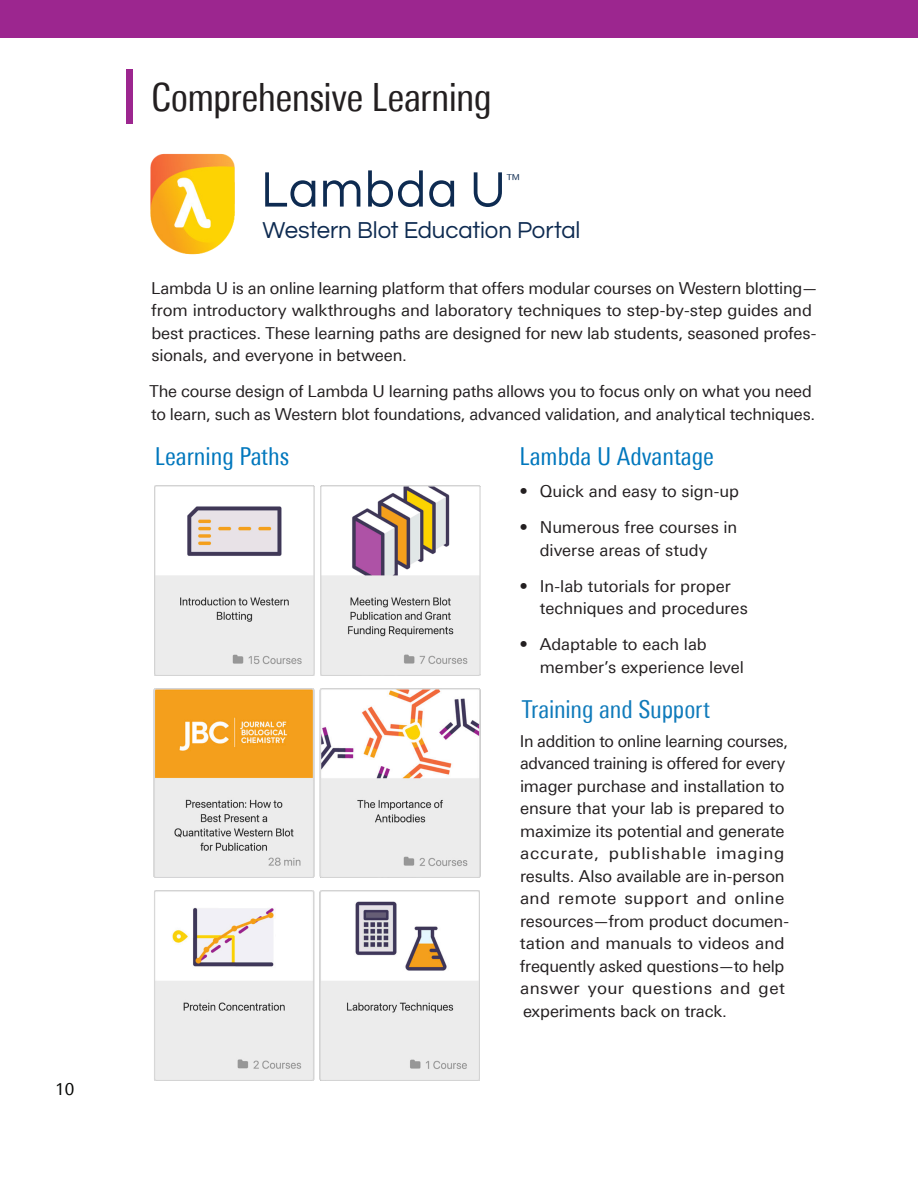
<style>
.page{position:relative;width:918px;height:1188px;background:#fff}
.page>*{position:absolute;margin:0;border:0;box-sizing:border-box;transform-origin:0 0}
.Body{font:51.75px "Questrial";letter-spacing:.03em;color:#0e2b51}
.t1{font:condensed 39px "Univers Next Pro";letter-spacing:-.02em;color:#231f20}
.Body-2{font:condensed 24.75px "Univers Next Pro";color:#0077bd}
.t2{font:condensed 24.75px "Univers Next Pro";letter-spacing:-.005em;color:#107bbb}
.Body-3{font:24px "Questrial";letter-spacing:-.005em;color:#0e2b51}
.Body-4{font:16.5px/22.5px "Univers Next Pro";letter-spacing:-.01em;color:#231f20}
.t3{font:16.5px "Univers Next Pro";color:#040503}
.Body-5{font:300 16.5px "Univers Next Pro";color:#0e2b51}
</style>
<div class="page">
<img style="left:150px;top:153px;width:85px;height:102px">
<img style="left:155px;top:485px;width:326px;height:190px">
<img style="left:153px;top:688px;width:328px;height:190px">
<img style="left:154px;top:890px;width:326px;height:190px">
<div style="left:126px;top:69px;width:7px;height:55px;background:#9c268f"></div>
<div style="left:0;top:0;width:918px;height:37px;background:#9c268f"></div>
<p class="t3" style="left:55px;top:1080px;width:21px">10</p>
<h1 class="t1" style="left:151px;top:75px;width:342px">Comprehensive Learning</h1>
<p class="Body" style="left:261px;top:164px;width:246px">Lambda U</p>
<p class="Body-3" style="left:263px;top:218px;width:319px">Western Blot Education Portal</p>
<p class="Body-5" style="left:506px;top:170px;width:17px">™</p>
<p class="Body-4" style="left:151px;top:276px;width:668px">Lambda U is an online learning platform that offers modular courses on Western blotting— from introductory walkthroughs and laboratory techniques to step-by-step guides and best practices. These learning paths are designed for new lab students, seasoned profes&shy;sionals, and everyone in between.</p>
<p class="Body-4" style="left:150px;top:380px;width:667px">The course design of Lambda U learning paths allows you to focus only on what you need to learn, such as Western blot foundations, advanced validation, and analytical techniques.</p>
<p class="Body-2" style="left:155px;top:441px;width:136px">Learning Paths</p>
<p class="Body-2" style="left:520px;top:441px;width:196px">Lambda U Advantage</p>
<p class="Body-4" style="left:520px;top:480px;width:221px">• Quick and easy to sign-up</p>
<p class="Body-4" style="left:520px;top:516px;width:219px;text-align:center">• Numerous free courses in diverse areas of study</p>
<p class="Body-4" style="left:540px;top:575px;width:210px;text-indent:-20px">• In-lab tutorials for proper techniques and procedures</p>
<p class="Body-4" style="left:540px;top:633px;width:206px;text-indent:-20px">• Adaptable to each lab member’s experience level</p>
<h2 class="t2" style="left:522px;top:694px;width:190px">Training and Support</h2>
<p class="Body-4" style="left:520px;top:730px;width:271px">In addition to online learning courses, advanced training is offered for every imager purchase and installation to ensure that your lab is prepared to maximize its potential and generate accurate, publishable imaging results. Also available are in-person and remote support and online resources—from product documen&shy;tation and manuals to videos and frequently asked questions—to help answer your questions and get experiments back on track.</p>
</div>
